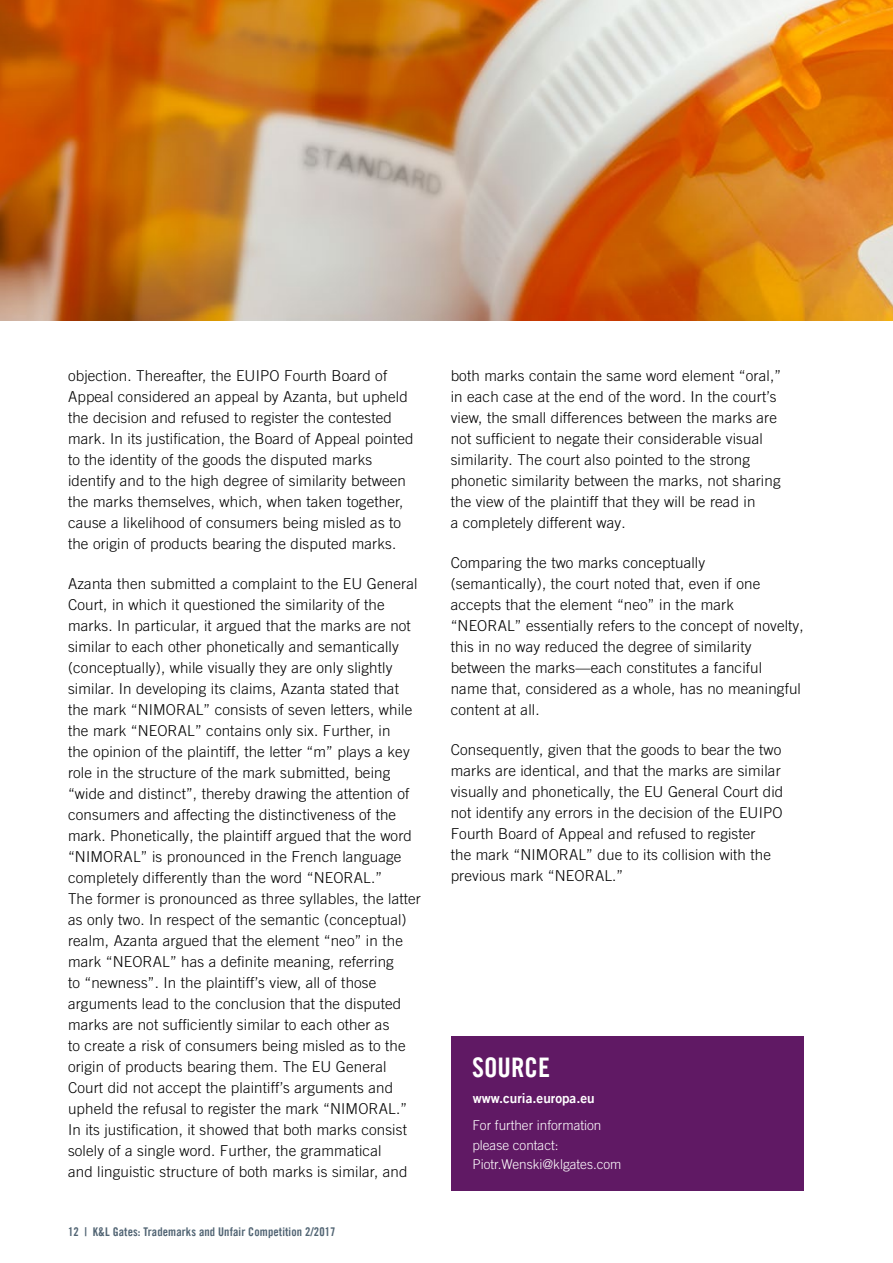
<style>
.page{position:relative;width:893px;height:1263px;background:#fff}
.page>*{position:absolute;margin:0;border:0;box-sizing:border-box;transform-origin:0 0}
.t1{font:27px "Trade Gothic LT Com Bd Cn 20";color:#fff}
.t2{font:300 15px/21px "Trade Gothic LT Com";letter-spacing:.01em;color:#000}
.t3{font:300 13.5px/19.5px "Trade Gothic LT Com";color:#fff}
.t4{font:13.5px "Trade Gothic LT Com Bd 2";color:#fff}
.t5{font:12px "Trade Gothic LT Com Bd Cn 20";letter-spacing:.01em;color:#516473}
</style>
<div class="page">
<div style="left:451px;top:1036px;width:353px;height:155px;background:#601964"></div>
<img style="left:0;top:0;width:893px;height:321px">
<p class="t2" style="left:68px;top:365px;width:347px">objection. Thereafter, the EUIPO Fourth Board of Appeal considered an appeal by Azanta, but upheld the decision and refused to register the contested mark. In its justification, the Board of Appeal pointed to the identity of the goods the disputed marks identify and to the high degree of similarity between the marks themselves, which, when taken together, cause a likelihood of consumers being misled as to the origin of products bearing the disputed marks.</p>
<p class="t2" style="left:68px;top:573px;width:354px">Azanta then submitted a complaint to the EU General Court, in which it questioned the similarity of the marks. In particular, it argued that the marks are not similar to each other phonetically and semantically (conceptually), while visually they are only slightly similar. In developing its claims, Azanta stated that the mark “NIMORAL” consists of seven letters, while the mark “NEORAL” contains only six. Further, in<br>the opinion of the plaintiff, the letter “m” plays a key role in the structure of the mark submitted, being “wide and distinct”, thereby drawing the attention of consumers and affecting the distinctiveness of the mark. Phonetically, the plaintiff argued that the word “NIMORAL” is pronounced in the French language completely differently than the word “NEORAL.”<br>The former is pronounced as three syllables, the latter as only two. In respect of the semantic (conceptual) realm, Azanta argued that the element “neo” in the mark “NEORAL” has a definite meaning, referring<br>to “newness”. In the plaintiff’s view, all of those arguments lead to the conclusion that the disputed marks are not sufficiently similar to each other as<br>to create a risk of consumers being misled as to the origin of products bearing them. The EU General Court did not accept the plaintiff’s arguments and upheld the refusal to register the mark “NIMORAL.” In its justification, it showed that both marks consist solely of a single word. Further, the grammatical<br>and linguistic structure of both marks is similar, and</p>
<p class="t5" style="left:68px;top:1225px;width:269px">12 | K&amp;L Gates: Trademarks and Unfair Competition 2/2017</p>
<p class="t2" style="left:451px;top:365px;width:332px">both marks contain the same word element “oral,” in each case at the end of the word. In the court’s view, the small differences between the marks are not sufficient to negate their considerable visual similarity. The court also pointed to the strong phonetic similarity between the marks, not sharing the view of the plaintiff that they will be read in<br>a completely different way.</p>
<p class="t2" style="left:451px;top:552px;width:354px">Comparing the two marks conceptually (semantically), the court noted that, even if one accepts that the element “neo” in the mark “NEORAL” essentially refers to the concept of novelty, this in no way reduced the degree of similarity between the marks—each constitutes a fanciful<br>name that, considered as a whole, has no meaningful content at all.</p>
<p class="t2" style="left:451px;top:739px;width:334px">Consequently, given that the goods to bear the two marks are identical, and that the marks are similar visually and phonetically, the EU General Court did not identify any errors in the decision of the EUIPO Fourth Board of Appeal and refused to register<br>the mark “NIMORAL” due to its collision with the previous mark “NEORAL.”</p>
<h1 class="t1" style="left:472px;top:1050px;width:79px">SOURCE</h1>
<p class="t4" style="left:473px;top:1090px;width:123px">www.curia.europa.eu</p>
<p class="t3" style="left:472px;top:1116px;width:151px">For further information please contact:<br>Piotr.Wenski@klgates.com</p>
</div>
